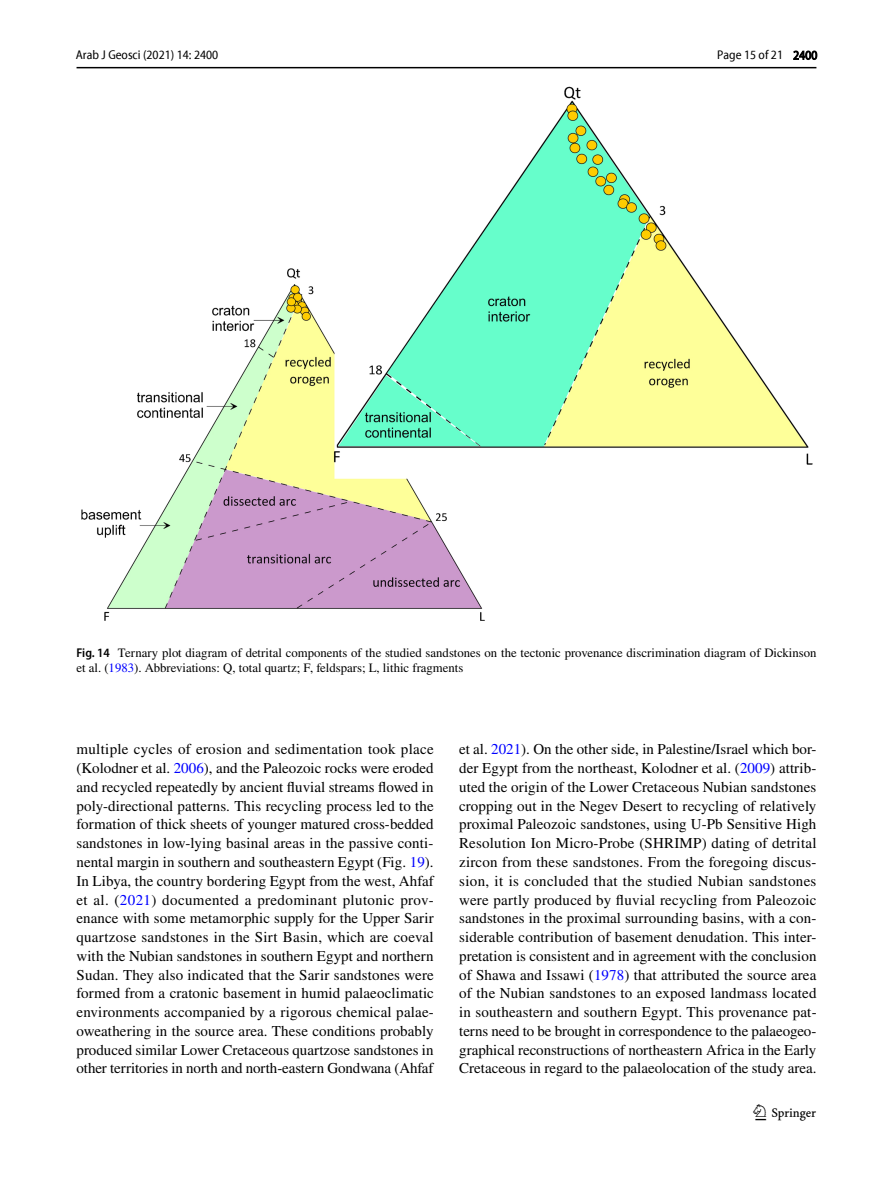
<style>
.page{position:relative;width:893px;height:1187px;background:#fff}
.page>*{position:absolute;margin:0;border:0;box-sizing:border-box;transform-origin:0 0}
.t1{font:22.5px "Springnew Regular 3";color:#000}
.t2{font:15px/18.8px "STIX";color:#000;text-align:justify}
.t3{font:12.75px/15px "STIX";color:#000}
.t4{font:semi-condensed 12.75px "Myriad Pro Unic";color:#000}
.s1{font-family:"Myriad Pro";font-weight:600;font-stretch:semi-condensed}
.s2{color:#00f}
</style>
<div class="page">
<hr style="left:77px;top:67px;width:739px;height:1px;background:#000">
<img style="left:81px;top:87px;width:731px;height:534px">
<p class="t4" style="left:76px;top:50px;width:144px">Arab J Geosci (2021) 14: 2400</p>
<p class="t4" style="left:717px;top:50px;width:102px">Page 15 of 21 2400</p>
<p class="t3" style="left:77px;top:646px;width:741px"><span class="s1">Fig. 14</span> Ternary plot diagram of detrital components of the studied sandstones on the tectonic provenance discrimination diagram of Dickinson et al. (<span class="s2">1983</span>). Abbreviations: Q, total quartz; F, feldspars; L, lithic fragments</p>
<p class="t2" style="left:77px;top:741px;width:359px">multiple cycles of erosion and sedimentation took place (Kolodner et al. <span class="s2">2006</span>), and the Paleozoic rocks were eroded and recycled repeatedly by ancient fluvial streams flowed in poly-directional patterns. This recycling process led to the formation of thick sheets of younger matured cross-bedded sandstones in low-lying basinal areas in the passive conti&shy;nental margin in southern and southeastern Egypt (Fig. <span class="s2">19</span>).<br>In Libya, the country bordering Egypt from the west, Ahfaf et al. (<span class="s2">2021</span>) documented a predominant plutonic prov&shy;enance with some metamorphic supply for the Upper Sarir quartzose sandstones in the Sirt Basin, which are coeval with the Nubian sandstones in southern Egypt and northern Sudan. They also indicated that the Sarir sandstones were formed from a cratonic basement in humid palaeoclimatic environments accompanied by a rigorous chemical palae&shy;oweathering in the source area. These conditions probably produced similar Lower Cretaceous quartzose sandstones in other territories in north and north-eastern Gondwana (Ahfaf</p>
<p class="t2" style="left:459px;top:741px;width:359px">et al. <span class="s2">2021</span>). On the other side, in Palestine/Israel which bor&shy;der Egypt from the northeast, Kolodner et al. (<span class="s2">2009</span>) attrib&shy;uted the origin of the Lower Cretaceous Nubian sandstones cropping out in the Negev Desert to recycling of relatively proximal Paleozoic sandstones, using U-Pb Sensitive High Resolution Ion Micro-Probe (SHRIMP) dating of detrital zircon from these sandstones. From the foregoing discus&shy;sion, it is concluded that the studied Nubian sandstones were partly produced by fluvial recycling from Paleozoic sandstones in the proximal surrounding basins, with a con&shy;siderable contribution of basement denudation. This inter&shy;pretation is consistent and in agreement with the conclusion of Shawa and Issawi (<span class="s2">1978</span>) that attributed the source area of the Nubian sandstones to an exposed landmass located in southeastern and southern Egypt. This provenance pat&shy;terns need to be brought in correspondence to the palaeogeo&shy;graphical reconstructions of northeastern Africa in the Early Cretaceous in regard to the palaeolocation of the study area.</p>
<h1 class="t1" style="left:755px;top:1104px;width:62px">1 3</h1>
</div>
